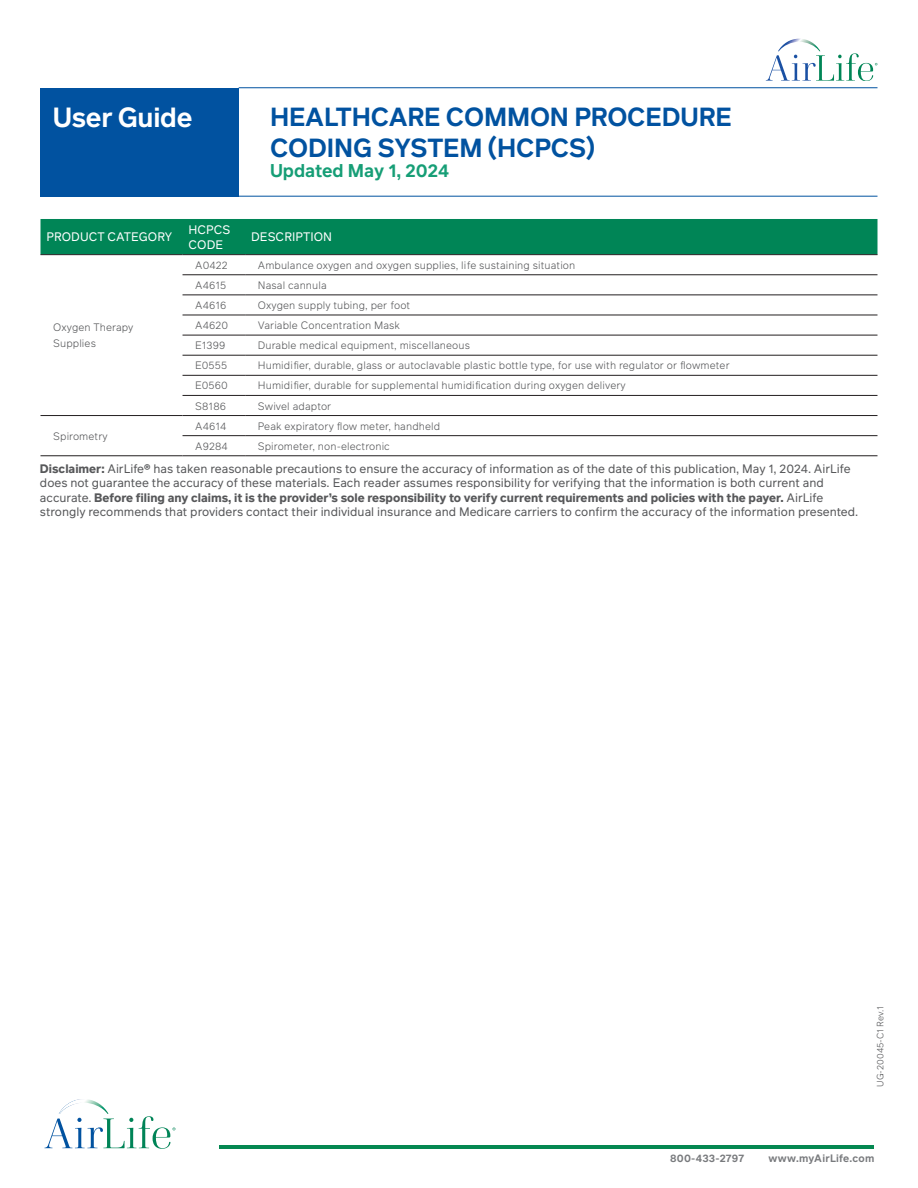
<style>
.page{position:relative;width:918px;height:1188px;background:#fff}
.page>*{position:absolute;margin:0;border:0;box-sizing:border-box;transform-origin:0 0}
.t1{font:600 27px "Infra";letter-spacing:-.01em;color:#fff}
.t2{font:600 25.5px/30.6px "Infra";letter-spacing:-.005em;color:#0152a0}
.t3{font:600 18px "Infra";color:#169e76}
.t4{font:12px/14.4px "Infra";color:#57585a}
.t5{font:12px/14.4px "Infra";letter-spacing:.005em;color:#fff}
.t6{font:300 10.5px/16.2px "Infra";letter-spacing:.01em;color:#57585a}
.t7{font:600 10.5px "Infra";letter-spacing:.025em;color:#787a7d}
.t8{font:300 9px "Infra";color:#57585a}
.s1{font-weight:700}
</style>
<div class="page">
<div style="left:40px;top:88px;width:199px;height:109px;background:#0152a0"></div>
<hr style="left:239px;top:87px;width:639px;height:1px;background:#0152a0">
<hr style="left:239px;top:196px;width:639px;height:1px;background:#0152a0">
<svg style="left:766px;top:39px;width:112px;height:42px"></svg>
<hr style="left:220px;top:1145px;width:654px;height:3px;background:#058851">
<svg style="left:45px;top:1099px;width:131px;height:49px"></svg>
<div style="left:40px;top:219px;width:838px;height:35px;background:#008556"></div>
<svg style="left:40px;top:255px;width:838px;height:201px"></svg>
<hr style="left:40px;top:254px;width:143px;height:1px;background:#231f20">
<hr style="left:183px;top:254px;width:62px;height:1px;background:#231f20">
<hr style="left:245px;top:254px;width:633px;height:1px;background:#231f20">
<hr style="left:40px;top:415px;width:143px;height:1px;background:#231f20">
<hr style="left:40px;top:456px;width:143px;height:1px;background:#231f20">
<hr style="left:183px;top:275px;width:62px;height:1px;background:#231f20">
<hr style="left:183px;top:295px;width:62px;height:1px;background:#231f20">
<hr style="left:183px;top:315px;width:62px;height:1px;background:#231f20">
<hr style="left:183px;top:335px;width:62px;height:1px;background:#231f20">
<hr style="left:183px;top:355px;width:62px;height:1px;background:#231f20">
<hr style="left:183px;top:375px;width:62px;height:1px;background:#231f20">
<hr style="left:183px;top:395px;width:62px;height:1px;background:#231f20">
<hr style="left:183px;top:415px;width:62px;height:1px;background:#231f20">
<hr style="left:183px;top:435px;width:62px;height:1px;background:#231f20">
<hr style="left:183px;top:456px;width:62px;height:1px;background:#231f20">
<hr style="left:245px;top:275px;width:633px;height:1px;background:#231f20">
<hr style="left:245px;top:295px;width:633px;height:1px;background:#231f20">
<hr style="left:245px;top:315px;width:633px;height:1px;background:#231f20">
<hr style="left:245px;top:335px;width:633px;height:1px;background:#231f20">
<hr style="left:245px;top:355px;width:633px;height:1px;background:#231f20">
<hr style="left:245px;top:375px;width:633px;height:1px;background:#231f20">
<hr style="left:245px;top:395px;width:633px;height:1px;background:#231f20">
<hr style="left:245px;top:415px;width:633px;height:1px;background:#231f20">
<hr style="left:245px;top:435px;width:633px;height:1px;background:#231f20">
<hr style="left:245px;top:456px;width:633px;height:1px;background:#231f20">
<h1 class="t1" style="left:53px;top:98px;width:141px">User Guide</h1>
<h2 class="t2" style="left:270px;top:101px;width:463px">HEALTHCARE COMMON PROCEDURE<br>CODING SYSTEM (HCPCS)</h2>
<h3 class="t3" style="left:270px;top:158px;width:180px">Updated May 1, 2024</h3>
<p class="t5" style="left:47px;top:230px;width:127px">PRODUCT CATEGORY</p>
<p class="t5" style="left:189px;top:222px;width:43px">HCPCS<br>CODE</p>
<p class="t5" style="left:251px;top:230px;width:82px">DESCRIPTION</p>
<p class="t6" style="left:53px;top:319px;width:82px">Oxygen Therapy<br>Supplies</p>
<p class="t6" style="left:195px;top:257px;width:34px">A0422</p>
<p class="t6" style="left:258px;top:257px;width:319px">Ambulance oxygen and oxygen supplies, life sustaining situation</p>
<p class="t6" style="left:195px;top:277px;width:33px">A4615</p>
<p class="t6" style="left:258px;top:277px;width:70px">Nasal cannula</p>
<p class="t6" style="left:195px;top:297px;width:33px">A4616</p>
<p class="t6" style="left:258px;top:297px;width:154px">Oxygen supply tubing, per foot</p>
<p class="t6" style="left:195px;top:317px;width:34px">A4620</p>
<p class="t6" style="left:258px;top:317px;width:144px">Variable Concentration Mask</p>
<p class="t6" style="left:195px;top:337px;width:32px">E1399</p>
<p class="t6" style="left:258px;top:337px;width:214px">Durable medical equipment, miscellaneous</p>
<p class="t6" style="left:195px;top:357px;width:33px">E0555</p>
<p class="t6" style="left:258px;top:357px;width:473px">Humidifier, durable, glass or autoclavable plastic bottle type, for use with regulator or flowmeter</p>
<p class="t6" style="left:195px;top:377px;width:34px">E0560</p>
<p class="t6" style="left:258px;top:377px;width:369px">Humidifier, durable for supplemental humidification during oxygen delivery</p>
<p class="t6" style="left:195px;top:397px;width:32px">S8186</p>
<p class="t6" style="left:258px;top:397px;width:75px">Swivel adaptor</p>
<p class="t6" style="left:195px;top:418px;width:33px">A4614</p>
<p class="t6" style="left:258px;top:418px;width:184px">Peak expiratory flow meter, handheld</p>
<p class="t6" style="left:195px;top:438px;width:34px">A9284</p>
<p class="t6" style="left:258px;top:438px;width:134px">Spirometer, non-electronic</p>
<p class="t4" style="left:40px;top:461px;width:820px"><span class="s1">Disclaimer:</span> AirLife<span class="s1">®</span> has taken reasonable precautions to ensure the accuracy of information as of the date of this publication, May 1, 2024. AirLife does not guarantee the accuracy of these materials. Each reader assumes responsibility for verifying that the information is both current and accurate. <span class="s1">Before filing any claims, it is the provider’s sole responsibility to verify current requirements and policies with the payer.</span> AirLife strongly recommends that providers contact their individual insurance and Medicare carriers to confirm the accuracy of the information presented.</p>
<p class="t6" style="left:53px;top:428px;width:56px">Spirometry</p>
<p class="t8" style="left:874px;top:1087px;width:82px;rotate:-90deg">UG-20045-C1 Rev.1</p>
<p class="t7" style="left:670px;top:1151px;width:76px">800-433-2797</p>
<p class="t7" style="left:769px;top:1151px;width:107px">www.myAirLife.com</p>
</div>
